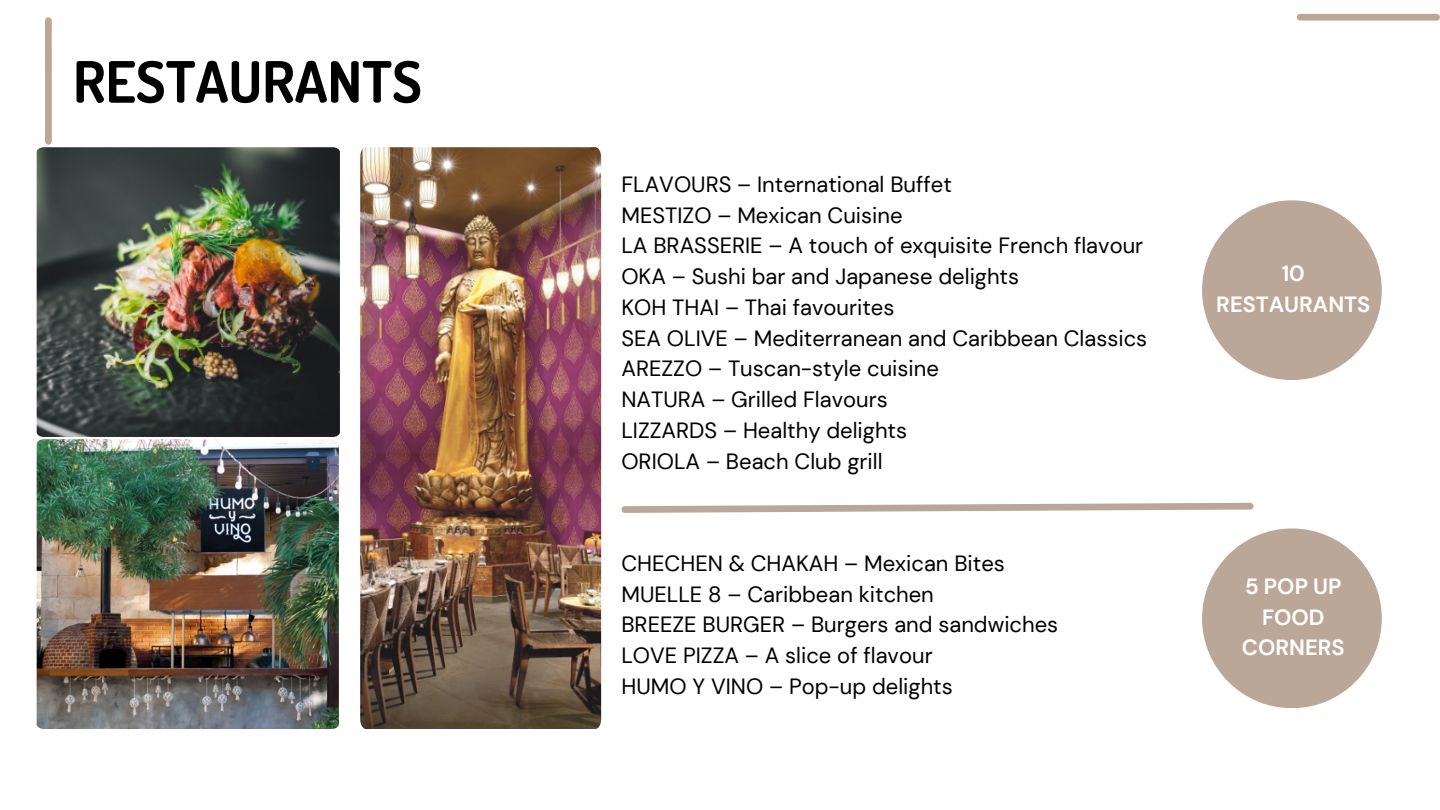
<style>
.page{position:relative;width:1440px;height:810px;background:#fff}
.page>*{position:absolute;margin:0;border:0;box-sizing:border-box;transform-origin:0 0}
.t1{font:700 57px "Dosis";color:#000}
.t2{font:22px "DM Sans";color:#000}
.t3{font:700 22px/30.8px "DM Sans";color:#fff;text-align:center}
</style>
<div class="page">
<div style="left:45px;top:21px;width:7px;height:120px;background:#bba797"></div>
<div style="left:1202px;top:200px;width:180px;height:180px;background:#bba797;border-radius:50%"></div>
<svg style="left:621px;top:502px;width:633px;height:11px"></svg>
<img style="left:360px;top:147px;width:241px;height:582px">
<img style="left:37px;top:147px;width:303px;height:290px">
<img style="left:37px;top:439px;width:302px;height:290px">
<div style="left:1202px;top:528px;width:180px;height:180px;background:#bba797;border-radius:50%"></div>
<div style="left:1300px;top:14px;width:137px;height:7px;background:#bba797"></div>
<p class="t1" style="left:73px;top:44px;width:350px">RESTAURANTS</p>
<p class="t2" style="left:621px;top:170px;width:332px">FLAVOURS – International Buffet</p>
<p class="t2" style="left:621px;top:201px;width:283px">MESTIZO – Mexican Cuisine</p>
<p class="t2" style="left:621px;top:232px;width:523px">LA BRASSERIE – A touch of exquisite French flavour</p>
<p class="t2" style="left:621px;top:262px;width:399px">OKA – Sushi bar and Japanese delights</p>
<p class="t2" style="left:621px;top:293px;width:274px">KOH THAI – Thai favourites</p>
<p class="t2" style="left:621px;top:324px;width:527px">SEA OLIVE – Mediterranean and Caribbean Classics</p>
<p class="t2" style="left:621px;top:355px;width:319px">AREZZO – Tuscan-style cuisine</p>
<p class="t2" style="left:621px;top:385px;width:268px">NATURA – Grilled Flavours</p>
<p class="t2" style="left:621px;top:416px;width:287px">LIZZARDS – Healthy delights</p>
<p class="t2" style="left:621px;top:447px;width:263px">ORIOLA – Beach Club grill</p>
<p class="t2" style="left:621px;top:549px;width:385px">CHECHEN &amp; CHAKAH – Mexican Bites</p>
<p class="t2" style="left:621px;top:580px;width:314px">MUELLE 8 – Caribbean kitchen</p>
<p class="t2" style="left:621px;top:610px;width:438px">BREEZE BURGER – Burgers and sandwiches</p>
<p class="t2" style="left:621px;top:641px;width:313px">LOVE PIZZA – A slice of flavour</p>
<p class="t2" style="left:621px;top:672px;width:333px">HUMO Y VINO – Pop-up delights</p>
<p class="t3" style="left:1282px;top:258px;width:25px">10</p>
<p class="t3" style="left:1216px;top:289px;width:156px">RESTAURANTS</p>
<p class="t3" style="left:1242px;top:571px;width:104px">5 POP UP<br>FOOD<br>CORNERS</p>
</div>
